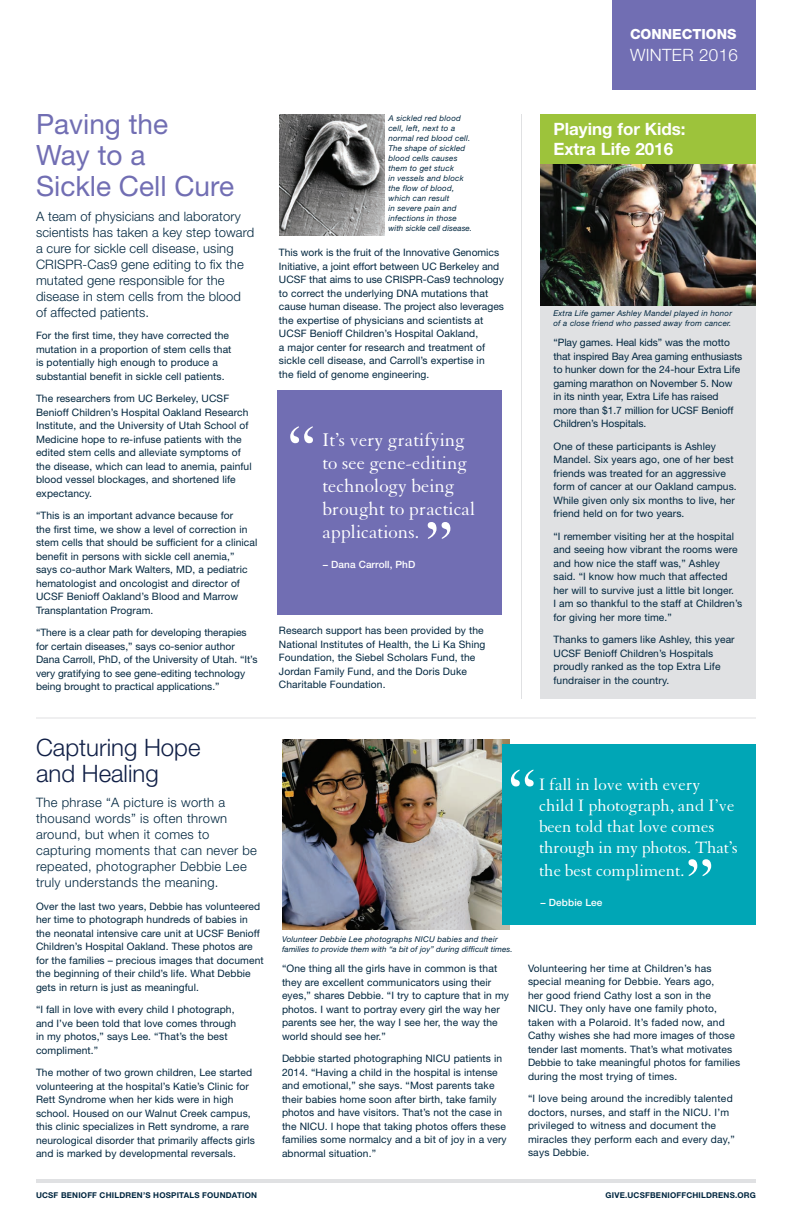
<style>
.page{position:relative;width:792px;height:1224px;background:#fff}
.page>*{position:absolute;margin:0;border:0;box-sizing:border-box;transform-origin:0 0}
.quote{font:75px "Granjon";color:#fff}
.MAIN_STORY{font:28px/31px "Helvetica Neue LT Std";color:#716eb3}
.SECOND_STORY{font:300 24px/26px "Helvetica Neue LT Std";color:#101f46}
.quote-2{font:20px/23px "Granjon";color:#fff}
.quote-3{font:18px/21px "Granjon";color:#fff}
.helvetica_header_16{font:700 17px/20px "Helvetica Neue LT Std";color:#fff}
.page_sections{font:300 17px "Helvetica Neue LT Std";letter-spacing:.02em;color:#fff}
.page_sections-2{font:800 14px "Helvetica Neue LT Std";color:#fff}
.INTRO_COPY{font:300 13px/16px "Helvetica Neue LT Std";letter-spacing:.01em;color:#00263f}
.BODY_TEXT{font:10.2px/13.5px "Helvetica Neue LT Std";letter-spacing:.01em;color:#00263f}
.quote_name{font:500 10px "Helvetica Neue LT Std";letter-spacing:.01em;color:#fff}
.helvetica_caption{font:italic 8px/10px "Helvetica Neue LT Std";letter-spacing:.025em;color:#00263f}
.t1{font:700 8px "Helvetica Neue LT Std";letter-spacing:.025em;color:#00263f}
</style>
<div class="page">
<div style="left:612px;top:0;width:144px;height:90px;background:#716eb3"></div>
<hr style="left:36px;top:1179px;width:720px;height:4px;background:#e0e1e3">
<hr style="left:36px;top:718px;width:720px;height:1px;background:#e0e1e3">
<img style="left:282px;top:739px;width:227px;height:191px">
<img style="left:279px;top:114px;width:105px;height:122px">
<div style="left:540px;top:114px;width:216px;height:585px;background:#e0e1e3"></div>
<img style="left:540px;top:163px;width:216px;height:143px">
<hr style="left:521px;top:114px;width:1px;height:585px;background:#e0e1e3">
<div style="left:502px;top:744px;width:254px;height:181px;background:#00a6b6"></div>
<div style="left:277px;top:390px;width:225px;height:225px;background:#716eb3"></div>
<div style="left:540px;top:114px;width:216px;height:49px;background:#9dc33b"></div>
<p class="page_sections-2" style="left:630px;top:26px;width:108px">CONNECTIONS</p>
<p class="page_sections" style="left:630px;top:45px;width:109px">WINTER 2016</p>
<p class="MAIN_STORY" style="left:36px;top:108px;width:200px">Paving the<br>Way to a<br>Sickle Cell Cure</p>
<p class="INTRO_COPY" style="left:36px;top:208px;width:220px">A team of physicians and laboratory scientists has taken a key step toward a cure for sickle cell disease, using CRISPR-Cas9 gene editing to fix the mutated gene responsible for the disease in stem cells from the blood of affected patients.</p>
<p class="BODY_TEXT" style="left:36px;top:329px;width:197px">For the first time, they have corrected the mutation in a proportion of stem cells that is potentially high enough to produce a substantial benefit in sickle cell patients.</p>
<p class="BODY_TEXT" style="left:36px;top:392px;width:217px">The researchers from UC Berkeley, UCSF Benioff Children’s Hospital Oakland Research Institute, and the University of Utah School of Medicine hope to re-infuse patients with the edited stem cells and alleviate symptoms of the disease, which can lead to anemia, painful blood vessel blockages, and shortened life expectancy.</p>
<p class="BODY_TEXT" style="left:36px;top:509px;width:223px">“This is an important advance because for<br>the first time, we show a level of correction in stem cells that should be sufficient for a clinical benefit in persons with sickle cell anemia,” says co-author Mark Walters, MD, a pediatric hematologist and oncologist and director of UCSF Benioff Oakland’s Blood and Marrow Transplantation Program.</p>
<p class="BODY_TEXT" style="left:36px;top:626px;width:223px">“There is a clear path for developing therapies for certain diseases,” says co-senior author Dana Carroll, PhD, of the University of Utah. “It’s very gratifying to see gene-editing technology being brought to practical applications.”</p>
<p class="helvetica_caption" style="left:388px;top:113px;width:85px">A sickled red blood cell, left, next to a normal red blood cell.<br>The shape of sickled blood cells causes them to get stuck<br>in vessels and block the flow of blood, which can result<br>in severe pain and infections in those with sickle cell disease.</p>
<p class="BODY_TEXT" style="left:279px;top:246px;width:226px">This work is the fruit of the Innovative Genomics Initiative, a joint effort between UC Berkeley and UCSF that aims to use CRISPR-Cas9 technology to correct the underlying DNA mutations that cause human disease. The project also leverages the expertise of physicians and scientists at UCSF Benioff Children’s Hospital Oakland,<br>a major center for research and treatment of sickle cell disease, and Carroll’s expertise in<br>the field of genome engineering.</p>
<p class="quote" style="left:286px;top:413px;width:32px">“</p>
<p class="quote-2" style="left:322px;top:429px;width:154px">It’s very gratifying to see gene-editing technology being brought to practical applications.</p>
<p class="quote_name" style="left:322px;top:559px;width:95px">− Dana Carroll, PhD</p>
<p class="quote" style="left:424px;top:508px;width:32px">”</p>
<p class="BODY_TEXT" style="left:279px;top:624px;width:208px">Research support has been provided by the National Institutes of Health, the Li Ka Shing Foundation, the Siebel Scholars Fund, the Jordan Family Fund, and the Doris Duke Charitable Foundation.</p>
<p class="helvetica_header_16" style="left:554px;top:118px;width:134px">Playing for Kids:<br>Extra Life 2016</p>
<p class="helvetica_caption" style="left:554px;top:308px;width:180px">Extra Life gamer Ashley Mandel played in honor of a close friend who passed away from cancer.</p>
<p class="BODY_TEXT" style="left:554px;top:336px;width:190px">“Play games. Heal kids” was the motto that inspired Bay Area gaming enthusiasts to hunker down for the 24-hour Extra Life gaming marathon on November 5. Now in its ninth year, Extra Life has raised more than $1.7 million for UCSF Benioff Children’s Hospitals.</p>
<p class="BODY_TEXT" style="left:554px;top:439px;width:185px">One of these participants is Ashley Mandel. Six years ago, one of her best friends was treated for an aggressive form of cancer at our Oakland campus.<br>While given only six months to live, her friend held on for two years.</p>
<p class="BODY_TEXT" style="left:554px;top:529px;width:190px">“I remember visiting her at the hospital and seeing how vibrant the rooms were and how nice the staff was,” Ashley said. “I know how much that affected her will to survive just a little bit longer.<br>I am so thankful to the staff at Children’s for giving her more time.”</p>
<p class="BODY_TEXT" style="left:554px;top:633px;width:183px">Thanks to gamers like Ashley, this year UCSF Benioff Children’s Hospitals proudly ranked as the top Extra Life fundraiser in the country.</p>
<p class="SECOND_STORY" style="left:36px;top:734px;width:166px">Capturing Hope and Healing</p>
<p class="INTRO_COPY" style="left:36px;top:794px;width:223px">The phrase “A picture is worth a thousand words” is often thrown around, but when it comes to capturing moments that can never be repeated, photographer Debbie Lee truly understands the meaning.</p>
<p class="BODY_TEXT" style="left:36px;top:899px;width:229px">Over the last two years, Debbie has volunteered her time to photograph hundreds of babies in the neonatal intensive care unit at UCSF Benioff Children’s Hospital Oakland. These photos are for the families – precious images that document the beginning of their child’s life. What Debbie gets in return is just as meaningful.</p>
<p class="BODY_TEXT" style="left:36px;top:1003px;width:202px">“I fall in love with every child I photograph, and I’ve been told that love comes through in my photos,” says Lee. “That’s the best compliment.”</p>
<p class="BODY_TEXT" style="left:36px;top:1066px;width:220px">The mother of two grown children, Lee started volunteering at the hospital’s Katie’s Clinic for Rett Syndrome when her kids were in high school. Housed on our Walnut Creek campus, this clinic specializes in Rett syndrome, a rare neurological disorder that primarily affects girls and is marked by developmental reversals.</p>
<p class="t1" style="left:36px;top:1190px;width:223px">UCSF BENIOFF CHILDREN’S HOSPITALS FOUNDATION</p>
<p class="quote" style="left:507px;top:756px;width:32px">“</p>
<p class="quote-3" style="left:539px;top:774px;width:200px">I fall in love with every child I photograph, and I’ve been told that love comes through in my photos. That’s</p>
<p class="quote-3" style="left:539px;top:860px;width:147px">the best compliment.</p>
<p class="quote_name" style="left:540px;top:896px;width:64px">− Debbie Lee</p>
<p class="quote" style="left:685px;top:845px;width:32px">”</p>
<p class="helvetica_caption" style="left:282px;top:934px;width:232px">Volunteer Debbie Lee photographs NICU babies and their families to provide them with “a bit of joy” during difficult times.</p>
<p class="BODY_TEXT" style="left:282px;top:962px;width:228px">“One thing all the girls have in common is that they are excellent communicators using their eyes,” shares Debbie. “I try to capture that in my photos. I want to portray every girl the way her parents see her, the way I see her, the way the world should see her.”</p>
<p class="BODY_TEXT" style="left:282px;top:1052px;width:226px">Debbie started photographing NICU patients in 2014. “Having a child in the hospital is intense and emotional,” she says. “Most parents take their babies home soon after birth, take family photos and have visitors. That’s not the case in the NICU. I hope that taking photos offers these families some normalcy and a bit of joy in a very abnormal situation.”</p>
<p class="BODY_TEXT" style="left:528px;top:961px;width:214px">Volunteering her time at Children’s has special meaning for Debbie. Years ago,<br>her good friend Cathy lost a son in the NICU. They only have one family photo, taken with a Polaroid. It’s faded now, and Cathy wishes she had more images of those tender last moments. That’s what motivates Debbie to take meaningful photos for families during the most trying of times.</p>
<p class="BODY_TEXT" style="left:528px;top:1092px;width:208px">“I love being around the incredibly talented doctors, nurses, and staff in the NICU. I’m privileged to witness and document the miracles they perform each and every day,” says Debbie.</p>
<p class="t1" style="left:606px;top:1190px;width:152px">GIVE.UCSFBENIOFFCHILDRENS.ORG</p>
</div>
